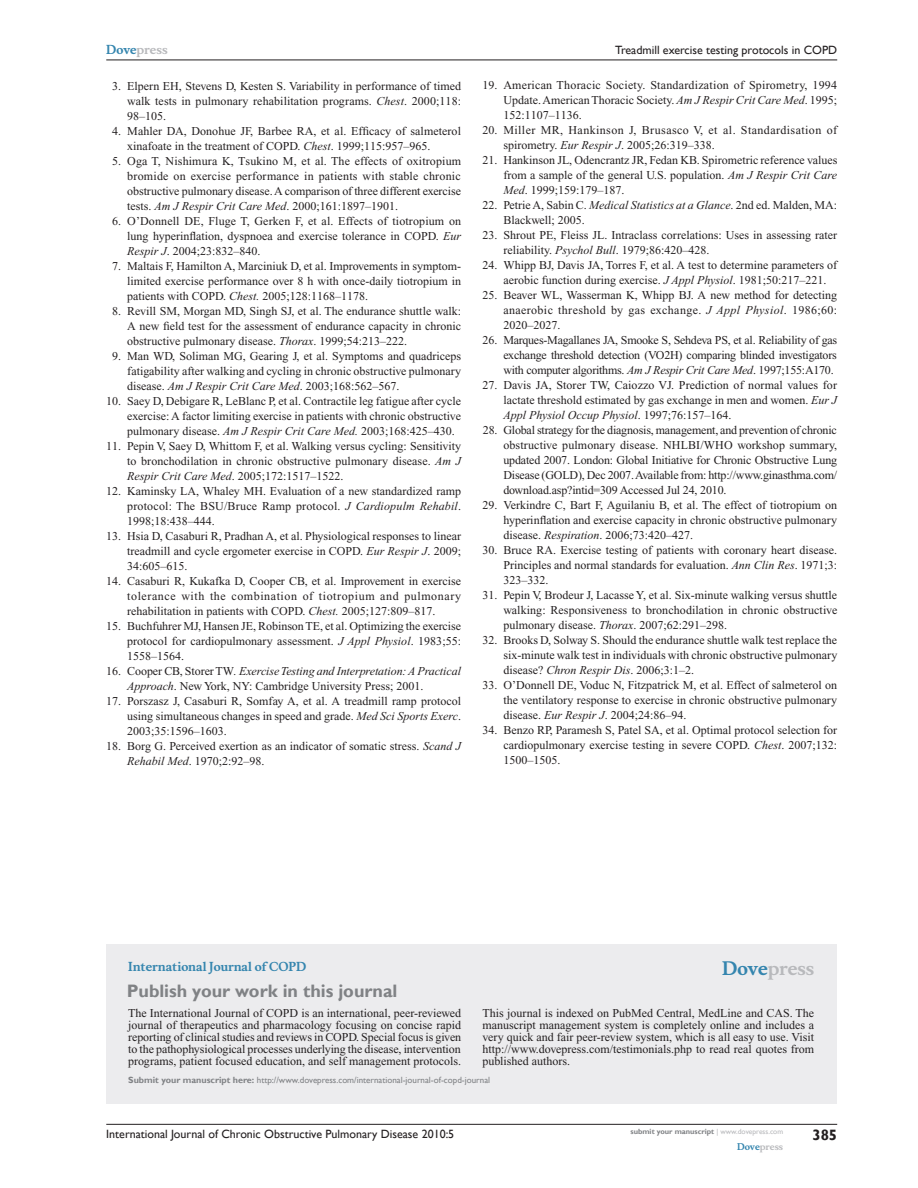
<style>
.page{position:relative;width:918px;height:1188px;background:#fff}
.page>*{position:absolute;margin:0;border:0;box-sizing:border-box;transform-origin:0 0}
.t1{font:700 18px "Gill Sans";color:#808285}
.t2{font:700 18px "Musee";color:#b8b9bc}
.t3{font:700 15px "Gill Sans";color:#231f20}
.t4{font:12px/15px "Times New Roman";color:#231f20;text-align:justify}
.t5{font:12px "Gill Sans";color:#231f20}
.t6{font:12px/15px "Times New Roman";letter-spacing:.035em;color:#231f20}
.t7{font:700 12px "Musee";color:#3485ae}
.t8{font:700 12px "Musee";color:#b8b9bc}
.t9{font:9px "Gill Sans";color:#808285}
.t10{font:700 9px "Musee";color:#b8b9bc}
.t11{font:700 7.5px "Gill Sans";color:#808285}
.s1{color:#3485ae}
.s2{font-style:italic}
.s3{font-weight:700}
.s4{font-weight:400;color:#b8b9bc}
</style>
<div class="page">
<div style="left:106px;top:944px;width:731px;height:159px;background:#ececee"></div>
<hr style="left:106px;top:1124px;width:731px;height:1px;background:#231f20">
<hr style="left:106px;top:60px;width:731px;height:1px;background:#231f20">
<p class="t8" style="left:106px;top:43px;width:63px"><span class="s1">Dove</span>press</p>
<p class="t4" style="left:127px;top:79px;width:335px;text-indent:-15px">3. Elpern EH, Stevens D, Kesten S. Variability in performance of timed walk tests in pulmonary rehabilitation programs. <span class="s2">Chest</span>. 2000;118:<br>98–105.</p>
<p class="t4" style="left:127px;top:124px;width:335px;text-indent:-15px">4. Mahler DA, Donohue JF, Barbee RA, et al. Efficacy of salmeterol xinafoate in the treatment of COPD. <span class="s2">Chest</span>. 1999;115:957–965.</p>
<p class="t4" style="left:127px;top:154px;width:335px;text-indent:-15px">5. Oga T, Nishimura K, Tsukino M, et al. The effects of oxitropium bromide on exercise performance in patients with stable chronic obstructive pulmonary disease. A comparison of three different exercise tests. <span class="s2">Am J Respir Crit Care Med</span>. 2000;161:1897–1901.</p>
<p class="t4" style="left:127px;top:214px;width:335px;text-indent:-15px">6. O’Donnell DE, Fluge T, Gerken F, et al. Effects of tiotropium on lung hyperinflation, dyspnoea and exercise tolerance in COPD. <span class="s2">Eur Respir J</span>. 2004;23:832–840.</p>
<p class="t4" style="left:127px;top:259px;width:335px;text-indent:-15px">7. Maltais F, Hamilton A, Marciniuk D, et al. Improvements in symptom&shy;limited exercise performance over 8 h with once-daily tiotropium in patients with COPD. <span class="s2">Chest.</span> 2005;128:1168–1178.</p>
<p class="t4" style="left:127px;top:304px;width:335px;text-indent:-15px">8. Revill SM, Morgan MD, Singh SJ, et al. The endurance shuttle walk:<br>A new field test for the assessment of endurance capacity in chronic obstructive pulmonary disease. <span class="s2">Thorax</span>. 1999;54:213–222.</p>
<p class="t4" style="left:127px;top:349px;width:335px;text-indent:-15px">9. Man WD, Soliman MG, Gearing J, et al. Symptoms and quadriceps fatigability after walking and cycling in chronic obstructive pulmonary disease. <span class="s2">Am J Respir Crit Care Med</span>. 2003;168:562–567.</p>
<p class="t4" style="left:127px;top:394px;width:335px;text-indent:-21px">10. Saey D, Debigare R, LeBlanc P, et al. Contractile leg fatigue after cycle exercise: A factor limiting exercise in patients with chronic obstructive pulmonary disease. <span class="s2">Am J Respir Crit Care Med.</span> 2003;168:425–430.</p>
<p class="t4" style="left:127px;top:439px;width:335px;text-indent:-21px">11. Pepin V, Saey D, Whittom F, et al. Walking versus cycling: Sensitivity to bronchodilation in chronic obstructive pulmonary disease. <span class="s2">Am J Respir Crit Care Med</span>. 2005;172:1517–1522.</p>
<p class="t4" style="left:127px;top:484px;width:335px;text-indent:-21px">12. Kaminsky LA, Whaley MH. Evaluation of a new standardized ramp protocol: The BSU/Bruce Ramp protocol. <span class="s2">J Cardiopulm Rehabil</span>.<br>1998;18:438–444.</p>
<p class="t4" style="left:127px;top:529px;width:335px;text-indent:-21px">13. Hsia D, Casaburi R, Pradhan A, et al. Physiological responses to linear treadmill and cycle ergometer exercise in COPD. <span class="s2">Eur Respir J</span>. 2009; 34:605–615.</p>
<p class="t4" style="left:127px;top:574px;width:335px;text-indent:-21px">14. Casaburi R, Kukafka D, Cooper CB, et al. Improvement in exercise tolerance with the combination of tiotropium and pulmonary rehabilitation in patients with COPD. <span class="s2">Chest.</span> 2005;127:809–817.</p>
<p class="t4" style="left:127px;top:619px;width:335px;text-indent:-21px">15. Buchfuhrer MJ, Hansen JE, Robinson TE, et al. Optimizing the exercise protocol for cardiopulmonary assessment. <span class="s2">J Appl Physiol</span>. 1983;55:<br>1558–1564.</p>
<p class="t4" style="left:127px;top:664px;width:335px;text-indent:-21px">16. Cooper CB, Storer TW<span class="s2">. Exercise Testing and Interpretation: A Practical<br>Approach</span>. New York, NY: Cambridge University Press; 2001.</p>
<p class="t4" style="left:127px;top:694px;width:335px;text-indent:-21px">17. Porszasz J, Casaburi R, Somfay A, et al. A treadmill ramp protocol using simultaneous changes in speed and grade. <span class="s2">Med Sci Sports Exerc</span>.<br>2003;35:1596–1603.</p>
<p class="t4" style="left:127px;top:739px;width:335px;text-indent:-21px">18. Borg G. Perceived exertion as an indicator of somatic stress. <span class="s2">Scand J<br>Rehabil Med</span>. 1970;2:92–98.</p>
<p class="t5" style="left:615px;top:43px;width:223px">Treadmill exercise testing protocols in COPD</p>
<p class="t4" style="left:503px;top:78px;width:335px;text-indent:-21px">19. American Thoracic Society. Standardization of Spirometry, 1994<br>Update. American Thoracic Society. <span class="s2">Am J Respir Crit Care Med</span>. 1995; 152:1107–1136.</p>
<p class="t6" style="left:503px;top:123px;width:335px;text-indent:-21px">20. Miller MR, Hankinson J, Brusasco V, et al. Standardisation of spirometry. <span class="s2">Eur Respir J</span>. 2005;26:319–338.</p>
<p class="t4" style="left:503px;top:153px;width:336px;text-indent:-21px">21. Hankinson JL, Odencrantz JR, Fedan KB. Spirometric reference values from a sample of the general U.S. population. <span class="s2">Am J Respir Crit Care Med</span>. 1999;159:179–187.</p>
<p class="t4" style="left:503px;top:198px;width:335px;text-indent:-21px">22. Petrie A, Sabin C. <span class="s2">Medical Statistics at a Glance</span>. 2nd ed. Malden, MA:<br>Blackwell; 2005.</p>
<p class="t4" style="left:503px;top:228px;width:335px;text-indent:-21px">23. Shrout PE, Fleiss JL. Intraclass correlations: Uses in assessing rater reliability. <span class="s2">Psychol Bull</span>. 1979;86:420–428.</p>
<p class="t4" style="left:503px;top:258px;width:335px;text-indent:-21px">24. Whipp BJ, Davis JA, Torres F, et al. A test to determine parameters of aerobic function during exercise. <span class="s2">J Appl Physiol</span>. 1981;50:217–221.</p>
<p class="t4" style="left:503px;top:288px;width:335px;text-indent:-21px">25. Beaver WL, Wasserman K, Whipp BJ. A new method for detecting anaerobic threshold by gas exchange. <span class="s2">J Appl Physiol</span>. 1986;60:<br>2020–2027.</p>
<p class="t4" style="left:503px;top:333px;width:335px;text-indent:-21px">26. Marques-Magallanes JA, Smooke S, Sehdeva PS, et al. Reliability of gas exchange threshold detection (VO2H) comparing blinded investigators with computer algorithms. <span class="s2">Am J Respir Crit Care Med</span>. 1997;155:A170.</p>
<p class="t4" style="left:503px;top:378px;width:335px;text-indent:-21px">27. Davis JA, Storer TW, Caiozzo VJ. Prediction of normal values for lactate threshold estimated by gas exchange in men and women. <span class="s2">Eur J Appl Physiol Occup Physiol</span>. 1997;76:157–164.</p>
<p class="t4" style="left:503px;top:423px;width:335px;text-indent:-20px">28. Global strategy for the diagnosis, management, and prevention of chronic obstructive pulmonary disease. NHLBI/WHO workshop summary, updated 2007. London: Global Initiative for Chronic Obstructive Lung Disease (GOLD), Dec 2007. Available from: http://www.ginasthma.com/ download.asp?intid=309 Accessed Jul 24, 2010.</p>
<p class="t4" style="left:503px;top:498px;width:335px;text-indent:-21px">29. Verkindre C, Bart F, Aguilaniu B, et al. The effect of tiotropium on hyperinflation and exercise capacity in chronic obstructive pulmonary disease. <span class="s2">Respiration</span>. 2006;73:420–427.</p>
<p class="t4" style="left:503px;top:543px;width:335px;text-indent:-21px">30. Bruce RA. Exercise testing of patients with coronary heart disease.<br>Principles and normal standards for evaluation. <span class="s2">Ann Clin Res</span>. 1971;3:<br>323–332.</p>
<p class="t4" style="left:503px;top:588px;width:336px;text-indent:-21px">31. Pepin V, Brodeur J, Lacasse Y, et al. Six-minute walking versus shuttle walking: Responsiveness to bronchodilation in chronic obstructive pulmonary disease. <span class="s2">Thorax</span>. 2007;62:291–298.</p>
<p class="t4" style="left:503px;top:633px;width:336px;text-indent:-21px">32. Brooks D, Solway S. Should the endurance shuttle walk test replace the six-minute walk test in individuals with chronic obstructive pulmonary disease? <span class="s2">Chron Respir Dis</span>. 2006;3:1–2.</p>
<p class="t4" style="left:503px;top:678px;width:335px;text-indent:-21px">33. O’Donnell DE, Voduc N, Fitzpatrick M, et al. Effect of salmeterol on the ventilatory response to exercise in chronic obstructive pulmonary disease. <span class="s2">Eur Respir J</span>. 2004;24:86–94.</p>
<p class="t4" style="left:503px;top:723px;width:335px;text-indent:-21px">34. Benzo RP, Paramesh S, Patel SA, et al. Optimal protocol selection for cardiopulmonary exercise testing in severe COPD. <span class="s2">Chest</span>. 2007;132:<br>1500–1505.</p>
<p class="t7" style="left:128px;top:959px;width:180px">International Journal of COPD</p>
<h1 class="t1" style="left:127px;top:980px;width:272px">Publish your work in this journal</h1>
<h1 class="t2" style="left:722px;top:958px;width:94px"><span class="s1">Dove</span>press</h1>
<p class="t4" style="left:128px;top:1007px;width:334px;line-height:12px">The International Journal of COPD is an international, peer-reviewed journal of therapeutics and pharmacology focusing on concise rapid reporting of clinical studies and reviews in COPD. Special focus is given to the pathophysiological processes underlying the disease, intervention programs, patient focused education, and self management protocols.</p>
<p class="t4" style="left:482px;top:1007px;width:333px;line-height:12px">This journal is indexed on PubMed Central, MedLine and CAS. The manuscript management system is completely online and includes a very quick and fair peer-review system, which is all easy to use. Visit http://www.dovepress.com/testimonials.php to read real quotes from published authors.</p>
<p class="t9" style="left:128px;top:1075px;width:363px"><span class="s3">Submit your manuscript here:</span> http://www.dovepress.com/international-journal-of-copd-journal</p>
<p class="t5" style="left:106px;top:1127px;width:350px">International Journal of Chronic Obstructive Pulmonary Disease 2010:5</p>
<p class="t11" style="left:631px;top:1127px;width:154px">submit your manuscript <span class="s4">| www.dovepress.com</span></p>
<p class="t10" style="left:737px;top:1141px;width:48px"><span class="s1">Dove</span>press</p>
<p class="t3" style="left:812px;top:1126px;width:26px">385</p>
</div>
